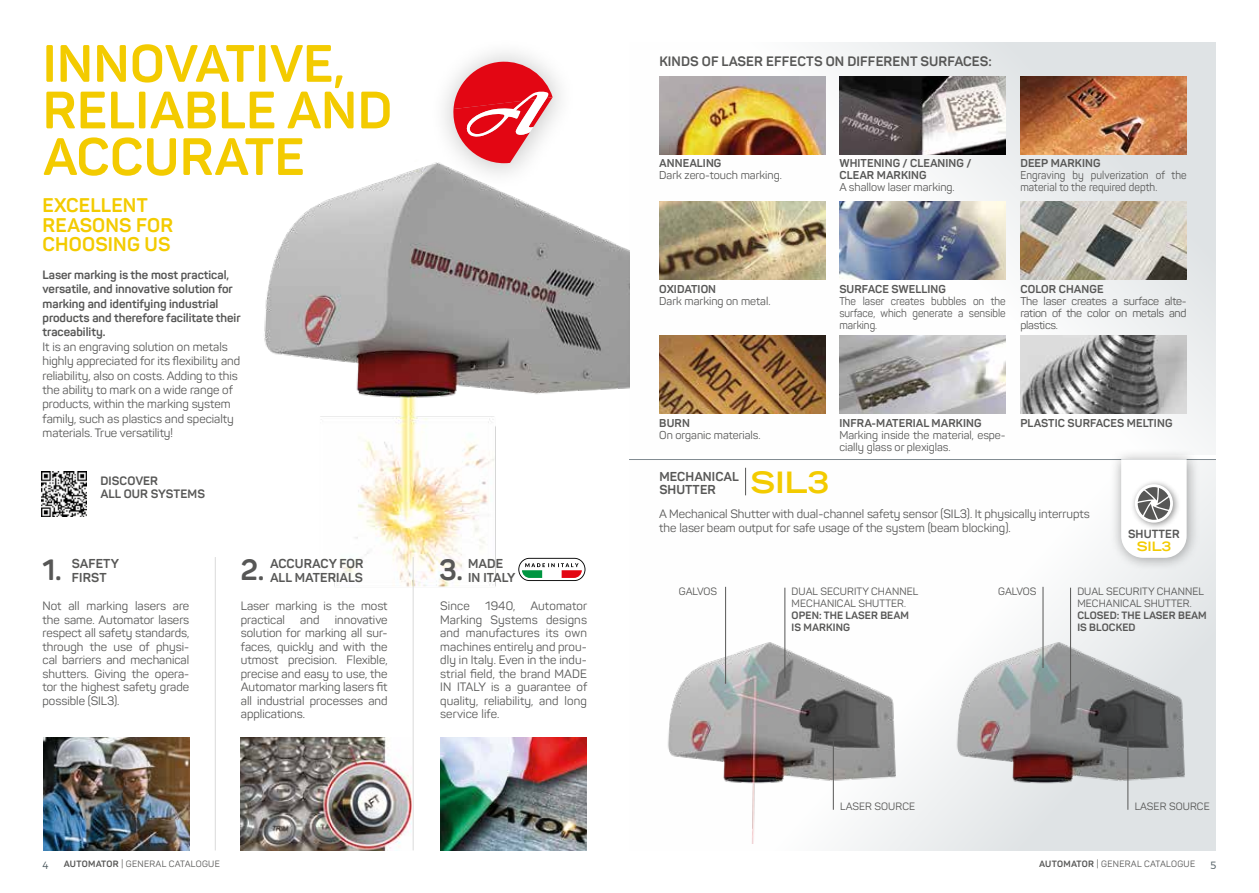
<style>
.page{position:relative;width:1259px;height:893px;background:#fff}
.page>*{position:absolute;margin:0;border:0;box-sizing:border-box;transform-origin:0 0}
.t1{font:700 51.75px/46.7px "Panton";letter-spacing:.01em;color:#f3cb00}
.t2{font:700 expanded 29.55px "Trade Gothic LT Std";color:#f3cb00}
.t3{font:700 28.95px "Panton";color:#575756}
.t4{font:700 19.5px/19.5px "Panton";letter-spacing:.01em;color:#f3cb00}
.t5{font:700 13.5px "Panton";letter-spacing:.01em;color:#575756}
.t6{font:700 expanded 12.9px "Trade Gothic LT Std";color:#f3cb00}
.t7{font:700 12.75px/13.5px "Panton";letter-spacing:.01em;color:#575756}
.t8{font:12px/13.5px "Panton";color:#575756}
.t9{font:700 12px/14.4px "Panton";color:#575756}
.t10{font:700 11.7px "Panton";letter-spacing:.01em;color:#575756}
.t11{font:11.25px/12px "Panton";color:#575756}
.t12{font:700 11.25px/12px "Panton";letter-spacing:.01em;color:#575756}
.t13{font:11.25px/12px "Panton";color:#575756;scale:.92 1}
.t14{font:10.5px/12px "Panton";letter-spacing:.01em;color:#575756}
.t15{font:700 10.5px/12px "Panton";letter-spacing:.01em;color:#575756}
.t16{font:300 10.5px "Montserrat";color:#4e5b61}
.t17{font:9px "Panton";letter-spacing:.035em;color:#575756}
.s1{font-weight:700}
</style>
<div class="page">
<img style="left:264px;top:165px;width:365px;height:456px">
<img style="left:241px;top:737px;width:171px;height:113px">
<svg style="left:725px;top:460px;width:491px;height:390px"></svg>
<img style="left:667px;top:615px;width:243px;height:229px">
<img style="left:944px;top:615px;width:255px;height:229px">
<div style="left:429px;top:37px;width:149px;height:153px;background:#000;opacity:.25"></div>
<svg style="left:451px;top:60px;width:101px;height:103px"></svg>
<hr style="left:215px;top:557px;width:1px;height:293px;background:#dadada">
<hr style="left:413px;top:557px;width:1px;height:293px;background:#dadada">
<img style="left:43px;top:737px;width:147px;height:113px">
<img style="left:440px;top:737px;width:147px;height:113px">
<svg style="left:518px;top:558px;width:67px;height:23px"></svg>
<svg style="left:629px;top:43px;width:587px;height:409px"></svg>
<hr style="left:629px;top:459px;width:587px;height:1px;background:#818b91">
<img style="left:659px;top:77px;width:166px;height:77px">
<img style="left:839px;top:77px;width:166px;height:77px">
<img style="left:1020px;top:77px;width:166px;height:77px">
<img style="left:659px;top:202px;width:166px;height:78px">
<img style="left:839px;top:202px;width:166px;height:78px">
<img style="left:1020px;top:202px;width:166px;height:78px">
<img style="left:659px;top:336px;width:166px;height:78px">
<img style="left:839px;top:336px;width:166px;height:78px">
<img style="left:1020px;top:336px;width:166px;height:78px">
<div style="left:1110px;top:448px;width:89px;height:123px;background:#000;opacity:.35"></div>
<svg style="left:1121px;top:459px;width:65px;height:99px"></svg>
<div style="left:1134px;top:484px;width:39px;height:39px;border:3px solid #fff;border-radius:50%"></div>
<svg style="left:745px;top:468px;width:1px;height:27px"></svg>
<hr style="left:725px;top:587px;width:1px;height:97px;background:#575756">
<hr style="left:1042px;top:587px;width:1px;height:81px;background:#575756">
<hr style="left:784px;top:588px;width:1px;height:90px;background:#575756">
<hr style="left:833px;top:741px;width:1px;height:69px;background:#575756">
<hr style="left:1127px;top:741px;width:1px;height:69px;background:#575756">
<hr style="left:1070px;top:588px;width:1px;height:114px;background:#575756">
<img style="left:42px;top:471px;width:45px;height:45px">
<h1 class="t1" style="left:43px;top:40px;width:351px">INNOVATIVE,<br>RELIABLE AND<br>ACCURATE</h1>
<h3 class="t4" style="left:43px;top:195px;width:132px">EXCELLENT<br>REASONS FOR<br>CHOOSING US</h3>
<p class="t9" style="left:43px;top:267px;width:200px">Laser marking is the most practical, versatile, and innovative solution for marking and identifying industrial products and therefore facilitate their traceability.</p>
<p class="t8" style="left:43px;top:339px;width:199px;line-height:14.4px">It is an engraving solution on metals highly appreciated for its flexibility and reliability, also on costs. Adding to this the ability to mark on a wide range of products, within the marking system family, such as plastics and specialty materials. True versatility!</p>
<p class="t9" style="left:100px;top:474px;width:106px;line-height:13.5px">DISCOVER<br>ALL OUR SYSTEMS</p>
<h3 class="t3" style="left:43px;top:552px;width:21px">1.</h3>
<p class="t7" style="left:72px;top:557px;width:48px">SAFETY</p>
<p class="t7" style="left:72px;top:570px;width:36px">FIRST</p>
<p class="t8" style="left:43px;top:599px;width:148px;text-align:justify">Not all marking lasers are the same. Automator lasers respect all safety standards, through the use of physi&shy;cal barriers and mechanical shutters. Giving the opera&shy;tor the highest safety grade possible (SIL3).</p>
<p class="t7" style="left:270px;top:557px;width:95px">ACCURACY FOR<br>ALL MATERIALS</p>
<p class="t7" style="left:468px;top:557px;width:49px">MADE<br>IN ITALY</p>
<h3 class="t3" style="left:241px;top:552px;width:25px">2.</h3>
<h3 class="t3" style="left:439px;top:552px;width:26px">3.</h3>
<p class="t8" style="left:241px;top:599px;width:148px">Laser marking is the most practical</p>
<p class="t8" style="left:440px;top:599px;width:31px">Since</p>
<p class="t8" style="left:485px;top:599px;width:32px">1940,</p>
<p class="t8" style="left:440px;top:599px;width:148px;text-align:justify;text-indent:90px">Automator Marking Systems designs and manufactures its own machines entirely and prou&shy;dly in Italy. Even in the indu&shy;strial field, the brand MADE IN ITALY is a guarantee of quality, reliability, and long service life.</p>
<p class="t8" style="left:300px;top:613px;width:21px">and</p>
<p class="t8" style="left:241px;top:613px;width:148px;text-align:justify;text-indent:94px">innovative solution for marking all sur&shy;faces, quickly and with the utmost precision. Flexible, precise and easy to use, the Automator marking lasers fit all industrial processes and applications.</p>
<p class="t5" style="left:659px;top:52px;width:334px">KINDS OF LASER EFFECTS ON DIFFERENT SURFACES:</p>
<p class="t12" style="left:659px;top:157px;width:64px">ANNEALING</p>
<p class="t11" style="left:659px;top:169px;width:124px">Dark zero-touch marking.</p>
<p class="t12" style="left:839px;top:157px;width:134px">WHITENING / CLEANING /<br>CLEAR MARKING</p>
<p class="t11" style="left:839px;top:181px;width:117px">A shallow laser marking.</p>
<p class="t12" style="left:1020px;top:157px;width:82px">DEEP MARKING</p>
<p class="t13" style="left:1020px;top:169px;width:182px">Engraving by pulverization of the material to the required depth.</p>
<p class="t12" style="left:659px;top:283px;width:58px">OXIDATION</p>
<p class="t11" style="left:659px;top:295px;width:113px">Dark marking on metal.</p>
<p class="t12" style="left:839px;top:283px;width:108px">SURFACE SWELLING</p>
<p class="t13" style="left:839px;top:295px;width:182px;text-align:justify">The laser creates bubbles on the surface, which generate a sensible marking.</p>
<p class="t12" style="left:1020px;top:283px;width:85px">COLOR CHANGE</p>
<p class="t11" style="left:1020px;top:295px;width:168px;text-align:justify">The laser creates a surface alte&shy;ration of the color on metals and plastics.</p>
<p class="t12" style="left:659px;top:417px;width:32px">BURN</p>
<p class="t11" style="left:659px;top:429px;width:103px">On organic materials.</p>
<p class="t7" style="left:659px;top:470px;width:81px">MECHANICAL<br>SHUTTER</p>
<h2 class="t2" style="left:750px;top:463px;width:80px">SIL3</h2>
<p class="t12" style="left:839px;top:417px;width:144px">INFRA-MATERIAL MARKING</p>
<p class="t11" style="left:839px;top:429px;width:168px">Marking inside the material, espe&shy;cially glass or plexiglas.</p>
<p class="t12" style="left:1020px;top:417px;width:154px">PLASTIC SURFACES MELTING</p>
<p class="t8" style="left:659px;top:507px;width:432px">A Mechanical Shutter with dual-channel safety sensor (SIL3). It physically interrupts the laser beam output for safe usage of the system (beam blocking).</p>
<p class="t10" style="left:1128px;top:527px;width:53px">SHUTTER</p>
<p class="t6" style="left:1136px;top:538px;width:36px">SIL3</p>
<p class="t14" style="left:679px;top:585px;width:40px">GALVOS</p>
<p class="t14" style="left:791px;top:585px;width:128px">DUAL SECURITY CHANNEL</p>
<p class="t14" style="left:998px;top:585px;width:40px">GALVOS</p>
<p class="t14" style="left:791px;top:597px;width:116px">MECHANICAL SHUTTER.</p>
<p class="t15" style="left:791px;top:609px;width:119px">OPEN: THE LASER BEAM<br>IS MARKING</p>
<p class="t14" style="left:1077px;top:585px;width:128px">DUAL SECURITY CHANNEL<br>MECHANICAL SHUTTER.</p>
<p class="t15" style="left:1077px;top:609px;width:131px">CLOSED: THE LASER BEAM<br>IS BLOCKED</p>
<p class="t14" style="left:840px;top:800px;width:77px">LASER SOURCE</p>
<p class="t14" style="left:1134px;top:800px;width:77px">LASER SOURCE</p>
<p class="t16" style="left:43px;top:859px;width:8px">4</p>
<p class="t17" style="left:64px;top:859px;width:157px"><span class="s1">AUTOMATOR</span> | GENERAL CATALOGUE</p>
<p class="t17" style="left:1039px;top:859px;width:157px"><span class="s1">AUTOMATOR</span> | GENERAL CATALOGUE</p>
<p class="t16" style="left:1210px;top:859px;width:7px">5</p>
</div>
